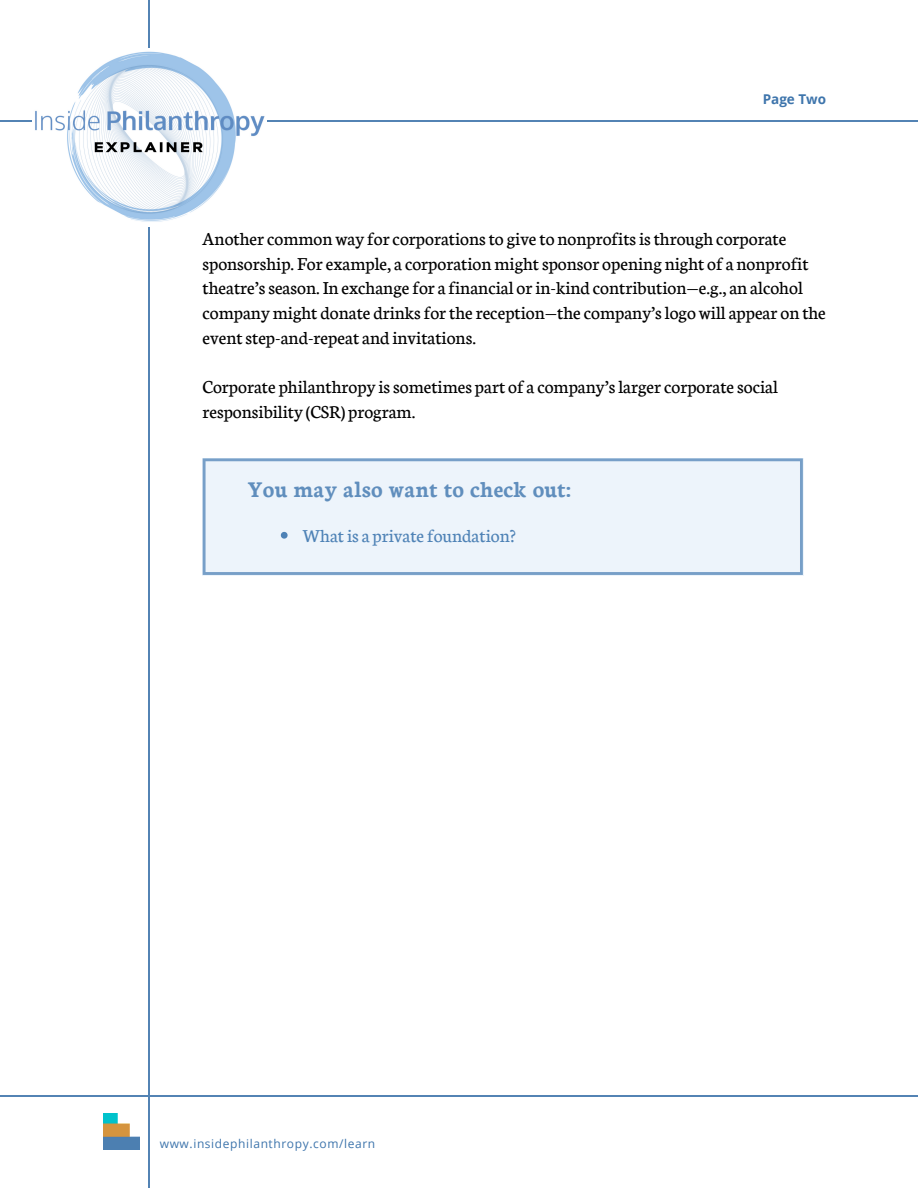
<style>
.page{position:relative;width:918px;height:1188px;background:#fff}
.page>*{position:absolute;margin:0;border:0;box-sizing:border-box;transform-origin:0 0}
.t1{font:700 24px "Neuton";color:#5383b4}
.t2{font:19.5px/24.8px "Neuton";color:#000}
.t3{font:19.5px "Neuton";color:#3e75ac}
.t4{font:700 13.5px "Open Sans";color:#3e75ac}
.t5{font:12px "Open Sans";letter-spacing:.05em;color:#3e75ac}
</style>
<div class="page">
<hr style="left:0;top:121px;width:918px;height:1px;background:#5383b4">
<hr style="left:148px;top:0;width:2px;height:1188px;background:#5383b4">
<img style="left:103px;top:1114px;width:36px;height:36px">
<hr style="left:0;top:1095px;width:918px;height:1px;background:#5383b4">
<img style="left:32px;top:48px;width:234px;height:178px">
<img style="left:202px;top:458px;width:601px;height:117px">
<p class="t4" style="left:763px;top:90px;width:65px">Page Two</p>
<p class="t2" style="left:202px;top:225px;width:625px">Anothercommonway forcorporationsto giveto nonprofitsisthrough corporate sponsorship. Forexample, a corporationmightsponsor opening night of a nonprofit theatre’sseason. In exchangefor a financial orin-kind contribution—e.g., an alcohol companymight donate drinksforthereception—thecompany’slogowill appear on the eventstep-and-repeat and invitations.</p>
<p class="t2" style="left:202px;top:373px;width:577px">Corporate philanthropy issometimes part of a company’slargercorporatesocial responsibility (CSR) program.</p>
<p class="t1" style="left:248px;top:473px;width:325px">You may also want to check out:</p>
<p class="t3" style="left:303px;top:522px;width:215px">Whatis a privatefoundation?</p>
<p class="t5" style="left:160px;top:1135px;width:217px">www.insidephilanthropy.com/learn</p>
</div>
